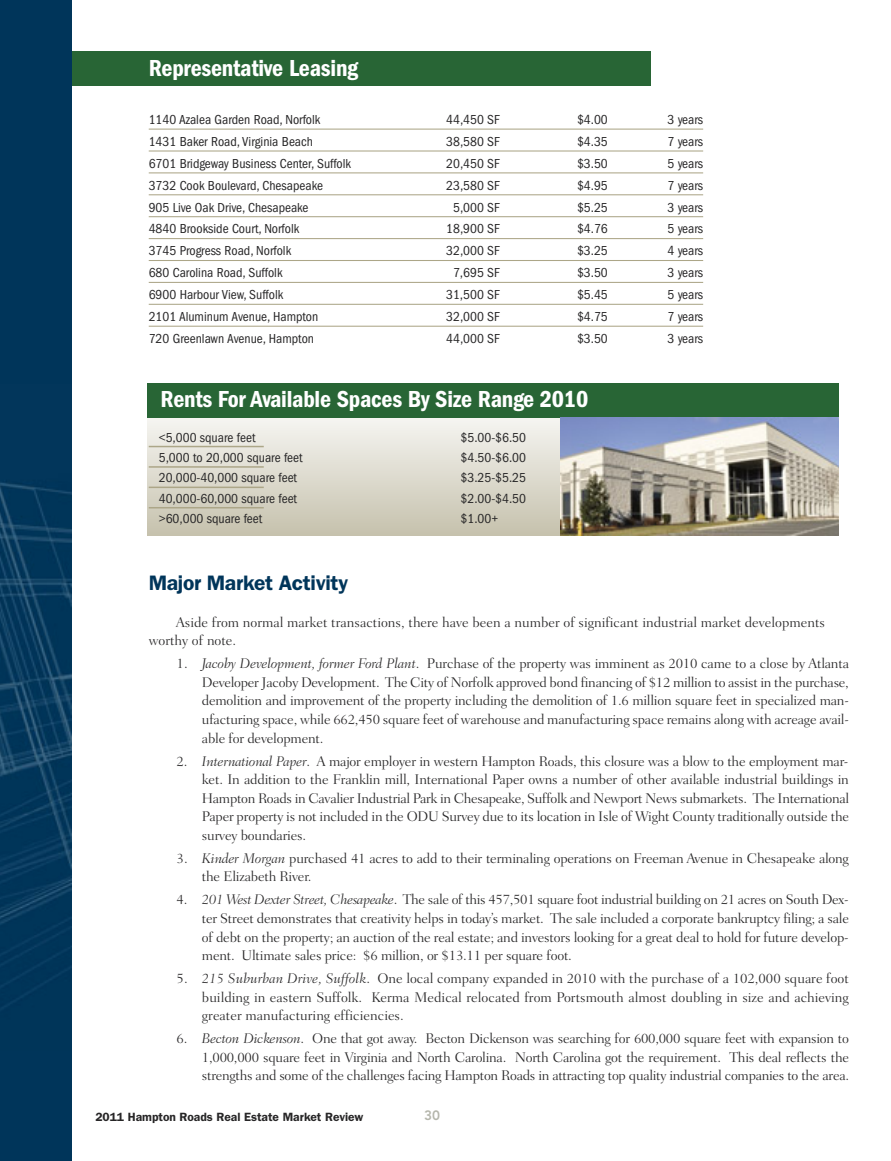
<style>
.page{position:relative;width:891px;height:1161px;background:#fff}
.page>*{position:absolute;margin:0;border:0;box-sizing:border-box;transform-origin:0 0}
.t1{font:600 condensed 24px "Franklin Gothic";letter-spacing:-.01em;color:#fff}
.t2{font:600 21px "Franklin Gothic";letter-spacing:-.015em;color:#00355a}
.t3{font:300 14.25px/18.6px "Fairfield LH";letter-spacing:-.015em;color:#272627;text-align:justify}
.t4{font:condensed 13.5px "Franklin Gothic";color:#272627}
.t5{font:800 13.5px "Avenir";color:#b5b6ac}
.t6{font:600 12px "Franklin Gothic";color:#272627}
.s1{font-style:italic}
</style>
<div class="page">
<svg style="left:147px;top:418px;width:414px;height:117px;background:#dddace"></svg>
<div style="left:147px;top:383px;width:692px;height:35px;background:#286535"></div>
<div style="left:0;top:0;width:72px;height:1161px;background:#00355a"></div>
<img style="left:0;top:482px;width:72px;height:498px">
<div style="left:72px;top:51px;width:578px;height:35px;background:#286535"></div>
<hr style="left:149px;top:129px;width:554px;height:1px;background:#aca688">
<hr style="left:149px;top:150px;width:554px;height:2px;background:#aca688">
<hr style="left:149px;top:172px;width:554px;height:1px;background:#aca688">
<hr style="left:149px;top:194px;width:554px;height:1px;background:#aca688">
<hr style="left:149px;top:216px;width:554px;height:1px;background:#aca688">
<hr style="left:149px;top:238px;width:554px;height:1px;background:#aca688">
<hr style="left:149px;top:260px;width:554px;height:1px;background:#aca688">
<hr style="left:149px;top:282px;width:554px;height:1px;background:#aca688">
<hr style="left:149px;top:304px;width:554px;height:1px;background:#aca688">
<hr style="left:149px;top:326px;width:554px;height:1px;background:#aca688">
<hr style="left:149px;top:446px;width:115px;height:1px;background:#aca688">
<hr style="left:149px;top:466px;width:115px;height:2px;background:#aca688">
<hr style="left:149px;top:487px;width:115px;height:1px;background:#aca688">
<hr style="left:149px;top:507px;width:115px;height:1px;background:#aca688">
<img style="left:561px;top:418px;width:278px;height:117px">
<h1 class="t1" style="left:149px;top:60px;width:211px">Representative Leasing</h1>
<p class="t4" style="left:149px;top:115px;width:173px">1140 Azalea Garden Road, Norfolk</p>
<p class="t4" style="left:446px;top:115px;width:55px">44,450 SF</p>
<p class="t4" style="left:577px;top:115px;width:32px">$4.00</p>
<p class="t4" style="left:667px;top:115px;width:37px">3 years</p>
<p class="t4" style="left:149px;top:137px;width:166px">1431 Baker Road, Virginia Beach</p>
<p class="t4" style="left:446px;top:137px;width:55px">38,580 SF</p>
<p class="t4" style="left:577px;top:137px;width:32px">$4.35</p>
<p class="t4" style="left:668px;top:137px;width:37px">7 years</p>
<p class="t4" style="left:149px;top:159px;width:204px">6701 Bridgeway Business Center, Suffolk</p>
<p class="t4" style="left:446px;top:159px;width:55px">20,450 SF</p>
<p class="t4" style="left:577px;top:159px;width:32px">$3.50</p>
<p class="t4" style="left:668px;top:159px;width:37px">5 years</p>
<p class="t4" style="left:149px;top:181px;width:176px">3732 Cook Boulevard, Chesapeake</p>
<p class="t4" style="left:446px;top:181px;width:55px">23,580 SF</p>
<p class="t4" style="left:577px;top:181px;width:32px">$4.95</p>
<p class="t4" style="left:667px;top:181px;width:37px">7 years</p>
<p class="t4" style="left:149px;top:203px;width:161px">905 Live Oak Drive, Chesapeake</p>
<p class="t4" style="left:453px;top:203px;width:48px">5,000 SF</p>
<p class="t4" style="left:577px;top:203px;width:32px">$5.25</p>
<p class="t4" style="left:667px;top:203px;width:37px">3 years</p>
<p class="t4" style="left:149px;top:224px;width:152px">4840 Brookside Court, Norfolk</p>
<p class="t4" style="left:446px;top:224px;width:55px">18,900 SF</p>
<p class="t4" style="left:577px;top:224px;width:32px">$4.76</p>
<p class="t4" style="left:668px;top:224px;width:37px">5 years</p>
<p class="t4" style="left:149px;top:246px;width:144px">3745 Progress Road, Norfolk</p>
<p class="t4" style="left:446px;top:246px;width:55px">32,000 SF</p>
<p class="t4" style="left:577px;top:246px;width:32px">$3.25</p>
<p class="t4" style="left:668px;top:246px;width:37px">4 years</p>
<p class="t4" style="left:149px;top:268px;width:135px">680 Carolina Road, Suffolk</p>
<p class="t4" style="left:453px;top:268px;width:48px">7,695 SF</p>
<p class="t4" style="left:577px;top:268px;width:32px">$3.50</p>
<p class="t4" style="left:667px;top:268px;width:37px">3 years</p>
<p class="t4" style="left:149px;top:290px;width:136px">6900 Harbour View, Suffolk</p>
<p class="t4" style="left:446px;top:290px;width:55px">31,500 SF</p>
<p class="t4" style="left:577px;top:290px;width:32px">$5.45</p>
<p class="t4" style="left:667px;top:290px;width:37px">5 years</p>
<p class="t4" style="left:149px;top:312px;width:171px">2101 Aluminum Avenue, Hampton</p>
<p class="t4" style="left:446px;top:312px;width:55px">32,000 SF</p>
<p class="t4" style="left:577px;top:312px;width:32px">$4.75</p>
<p class="t4" style="left:668px;top:312px;width:37px">7 years</p>
<p class="t4" style="left:149px;top:334px;width:167px">720 Greenlawn Avenue, Hampton</p>
<p class="t4" style="left:446px;top:334px;width:55px">44,000 SF</p>
<p class="t4" style="left:577px;top:334px;width:32px">$3.50</p>
<p class="t4" style="left:667px;top:334px;width:37px">3 years</p>
<h1 class="t1" style="left:161px;top:391px;width:429px">Rents For Available Spaces By Size Range 2010</h1>
<p class="t4" style="left:159px;top:433px;width:98px">&lt;5,000 square feet</p>
<p class="t4" style="left:461px;top:433px;width:67px">$5.00-$6.50</p>
<p class="t4" style="left:159px;top:453px;width:145px">5,000 to 20,000 square feet</p>
<p class="t4" style="left:461px;top:453px;width:67px">$4.50-$6.00</p>
<p class="t4" style="left:159px;top:473px;width:140px">20,000-40,000 square feet</p>
<p class="t4" style="left:461px;top:473px;width:67px">$3.25-$5.25</p>
<p class="t4" style="left:159px;top:494px;width:140px">40,000-60,000 square feet</p>
<p class="t4" style="left:461px;top:494px;width:67px">$2.00-$4.50</p>
<p class="t4" style="left:159px;top:514px;width:105px">&gt;60,000 square feet</p>
<p class="t4" style="left:461px;top:514px;width:39px">$1.00+</p>
<h2 class="t2" style="left:149px;top:576px;width:201px">Major Market Activity</h2>
<p class="t3" style="left:149px;top:614px;width:678px;text-indent:27px">Aside from normal market transactions, there have been a number of significant industrial market developments worthy of note.</p>
<p class="t3" style="left:202px;top:656px;width:649px;text-indent:-25px">1. <span class="s1">Jacoby Development, former Ford Plant</span>. Purchase of the property was imminent as 2010 came to a close by Atlanta Developer Jacoby Development. The City of Norfolk approved bond financing of $12 million to assist in the purchase, demolition and improvement of the property including the demolition of 1.6 million square feet in specialized man&shy;ufacturing space, while 662,450 square feet of warehouse and manufacturing space remains along with acreage avail&shy;able for development.</p>
<p class="t3" style="left:202px;top:753px;width:649px;text-indent:-25px">2. <span class="s1">International Paper</span>. A major employer in western Hampton Roads, this closure was a blow to the employment mar&shy;ket. In addition to the Franklin mill, International Paper owns a number of other available industrial buildings in Hampton Roads in Cavalier Industrial Park in Chesapeake, Suffolk and Newport News submarkets. The International Paper property is not included in the ODU Survey due to its location in Isle of Wight County traditionally outside the survey boundaries.</p>
<p class="t3" style="left:202px;top:850px;width:649px;text-indent:-25px">3. <span class="s1">Kinder Morgan</span> purchased 41 acres to add to their terminaling operations on Freeman Avenue in Chesapeake along the Elizabeth River.</p>
<p class="t3" style="left:202px;top:892px;width:649px;text-indent:-25px">4. <span class="s1">201 West Dexter Street, Chesapeake</span>. The sale of this 457,501 square foot industrial building on 21 acres on South Dex&shy;ter Street demonstrates that creativity helps in today’s market. The sale included a corporate bankruptcy filing; a sale of debt on the property; an auction of the real estate; and investors looking for a great deal to hold for future develop&shy;ment. Ultimate sales price: $6 million, or $13.11 per square foot.</p>
<p class="t3" style="left:202px;top:970px;width:649px;text-indent:-25px">5. <span class="s1">215 Suburban Drive, Suffolk</span>. One local company expanded in 2010 with the purchase of a 102,000 square foot building in eastern Suffolk. Kerma Medical relocated from Portsmouth almost doubling in size and achieving greater manufacturing efficiencies.</p>
<p class="t3" style="left:202px;top:1031px;width:649px;text-indent:-25px">6. <span class="s1">Becton Dickenson</span>. One that got away. Becton Dickenson was searching for 600,000 square feet with expansion to 1,000,000 square feet in Virginia and North Carolina. North Carolina got the requirement. This deal reflects the strengths and some of the challenges facing Hampton Roads in attracting top quality industrial companies to the area.</p>
<p class="t6" style="left:95px;top:1113px;width:270px">2011 Hampton Roads Real Estate Market Review</p>
<p class="t5" style="left:424px;top:1110px;width:17px">30</p>
</div>
